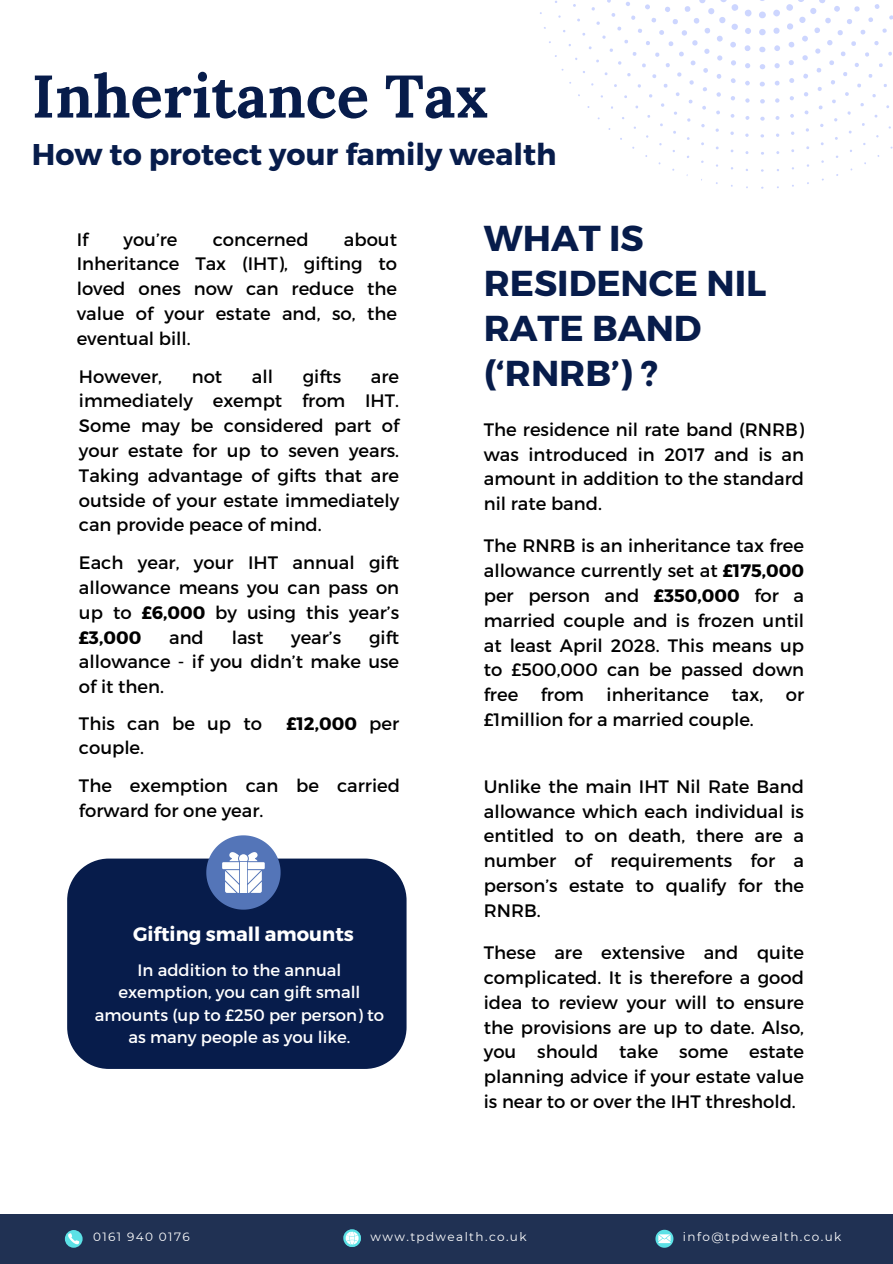
<style>
.page{position:relative;width:893px;height:1264px;background:#fff}
.page>*{position:absolute;margin:0;border:0;box-sizing:border-box;transform-origin:0 0}
.t1{font:700 60px "Lora";color:#071c4b}
.t2{font:700 36px/45px "Montserrat";color:#071c4b}
.t3{font:700 30px "Montserrat";color:#071c4b}
.t4{font:700 19.5px "Montserrat";color:#fff}
.t5{font:18px/24.8px "Montserrat";color:#000;text-align:justify}
.t6{font:700 18px "Montserrat";color:#000}
.t7{font:16.5px/22.5px "Montserrat";color:#fff;text-align:center}
.t8{font:12px "Montserrat";letter-spacing:.115em;color:#fff}
.s1{font-weight:700}
.s2{font-weight:400}
</style>
<div class="page">
<div style="left:0;top:1213px;width:892px;height:50px;background:#203153"></div>
<svg style="left:655px;top:1229px;width:18px;height:18px"></svg>
<svg style="left:343px;top:1229px;width:18px;height:17px"></svg>
<svg style="left:65px;top:1229px;width:18px;height:18px"></svg>
<svg style="left:68px;top:1232px;width:11px;height:12px"></svg>
<div style="left:67px;top:858px;width:339px;height:210px;background:#071c4b"></div>
<svg style="left:206px;top:835px;width:74px;height:74px"></svg>
<svg style="left:540px;top:0;width:352px;height:188px"></svg>
<p class="t1" style="left:32px;top:57px;width:458px">Inheritance Tax</p>
<p class="t3" style="left:32px;top:135px;width:526px">How to protect your family wealth</p>
<p class="t5" style="left:77px;top:226px;width:13px">If</p>
<p class="t5" style="left:123px;top:226px;width:56px">you’re</p>
<p class="t5" style="left:213px;top:226px;width:97px">concerned</p>
<p class="t5" style="left:77px;top:226px;width:322px;text-indent:267px">about Inheritance Tax (IHT), gifting to loved ones now can reduce the value of your estate and, so, the eventual bill.</p>
<p class="t5" style="left:79px;top:363px;width:85px">However,</p>
<p class="t5" style="left:192px;top:363px;width:32px">not</p>
<p class="t5" style="left:252px;top:363px;width:23px">all</p>
<p class="t5" style="left:303px;top:363px;width:40px">gifts</p>
<p class="t5" style="left:79px;top:363px;width:322px;text-indent:292px">are immediately exempt from IHT.<br>Some may be considered part of your estate for up to seven years.<br>Taking advantage of gifts that are outside of your estate immediately can provide peace of mind.</p>
<p class="t5" style="left:79px;top:549px;width:322px">Each year, your IHT annual gift allowance means you can pass on up to <span class="s1">£6,000</span> by using this year’s <span class="s1">£3,000</span></p>
<p class="t5" style="left:79px;top:624px;width:322px;text-indent:290px">gift allowance - if you didn’t make use of it then.</p>
<p class="t5" style="left:169px;top:624px;width:36px">and</p>
<p class="t5" style="left:232px;top:624px;width:33px">last</p>
<p class="t5" style="left:291px;top:624px;width:52px">year’s</p>
<p class="t5" style="left:79px;top:710px;width:184px">This can be up to</p>
<p class="t6" style="left:286px;top:711px;width:114px">£12,000 <span class="s2">per</span></p>
<p class="t5" style="left:79px;top:734px;width:67px">couple.</p>
<p class="t5" style="left:79px;top:772px;width:322px">The exemption can be carried forward for one year.</p>
<p class="t4" style="left:133px;top:921px;width:222px">Gifting small amounts</p>
<p class="t7" style="left:95px;top:957px;width:291px">In addition to the annual exemption, you can gift small amounts (up to £250 per person) to as many people as you like.</p>
<p class="t2" style="left:484px;top:213px;width:284px">WHAT IS<br>RESIDENCE NIL<br>RATE BAND (‘RNRB’) ?</p>
<p class="t5" style="left:484px;top:416px;width:322px">The residence nil rate band (RNRB) was introduced in 2017 and is an amount in addition to the standard nil rate band.</p>
<p class="t5" style="left:484px;top:533px;width:322px">The RNRB is an inheritance tax free allowance currently set at <span class="s1">£175,000 </span>per person and <span class="s1">£350,000</span> for a married couple and is frozen until at least April 2028. This means up to £500,000 can be passed down free from inheritance tax, or £1million for a married couple.</p>
<p class="t5" style="left:484px;top:773px;width:322px">Unlike the main IHT Nil Rate Band allowance which each individual is entitled to on death, there are a number of requirements for a person’s estate to qualify for the RNRB.</p>
<p class="t5" style="left:484px;top:939px;width:322px">These are extensive and quite complicated. It is therefore a good idea to review your will to ensure the provisions are up to date. Also, you should take some estate planning advice if your estate value is near to or over the IHT threshold.</p>
<p class="t8" style="left:93px;top:1229px;width:98px">0161 940 0176</p>
<p class="t8" style="left:370px;top:1229px;width:157px">www.tpdwealth.co.uk</p>
<p class="t8" style="left:682px;top:1229px;width:160px">info@tpdwealth.co.uk</p>
</div>
